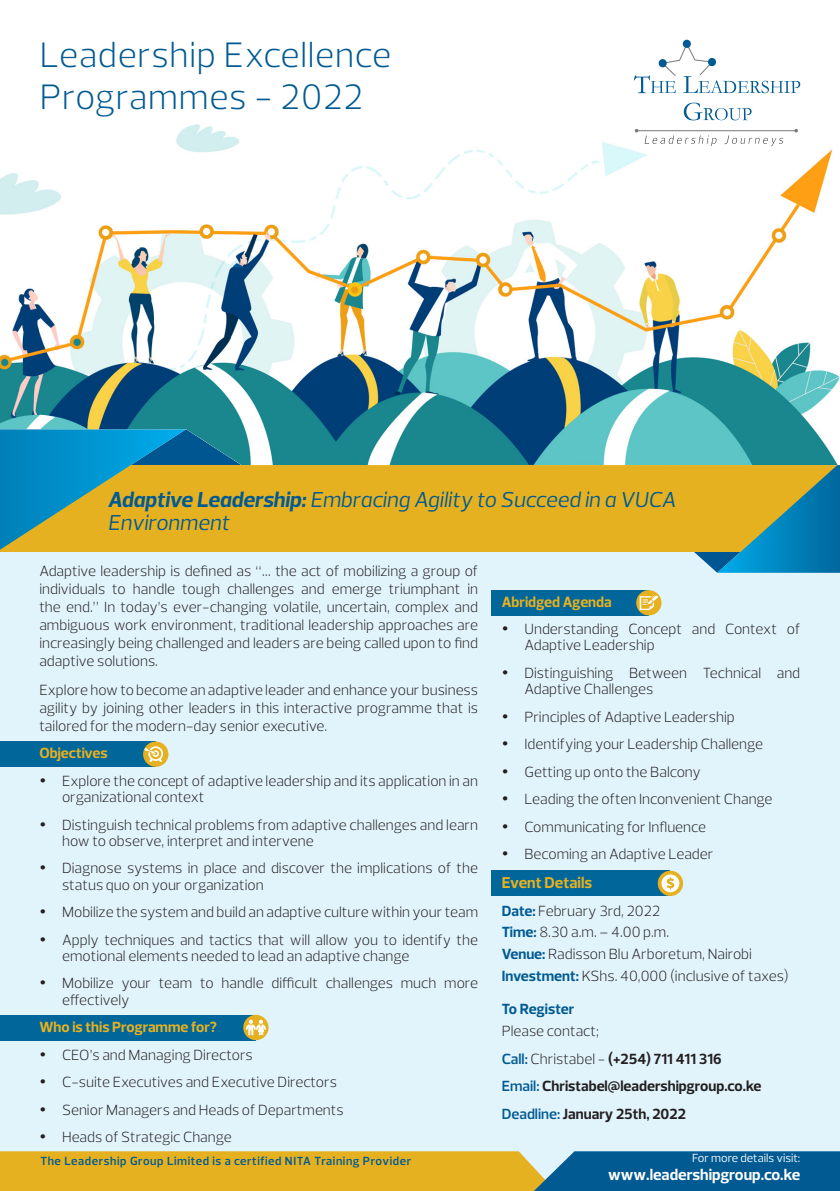
<style>
.page{position:relative;width:840px;height:1191px;background:#fff}
.page>*{position:absolute;margin:0;border:0;box-sizing:border-box;transform-origin:0 0}
.t1{font:300 36px/42px "Prelo";letter-spacing:.02em;color:#015a92}
.List_Paragraph{font:italic 22px/23.8px "Prelo";color:#015a92}
.t2{font:700 16px "Prelo";color:#fff}
.t3{font:700 16px "Prelo";color:#e6b120}
.Normal__Web{font:300 15px/18px "Prelo";color:#231f20}
.t4{font:700 15px "Prelo";color:#231f20}
.t5{font:700 15px "Prelo";color:#e6b120}
.t6{font:700 15px "Prelo";color:#015a92}
.t7{font:600 12px "Prelo";letter-spacing:.05em;color:#015a92}
.t8{font:12px "Prelo";color:#fff}
.s1{font-weight:700}
.s2{font-weight:700;color:#015a92}
.s3{font-weight:600;color:#015a92}
.s4{font-weight:300}
</style>
<div class="page">
<div style="left:0;top:0;width:839px;height:1191px;background:#e1f4fc"></div>
<svg style="left:0;top:1151px;width:839px;height:40px;background:#98954d"></svg>
<div style="left:0;top:465px;width:839px;height:87px;background:#e6b120"></div>
<svg style="left:0;top:465px;width:131px;height:85px"></svg>
<svg style="left:669px;top:465px;width:170px;height:108px"></svg>
<div style="left:0;top:1015px;width:256px;height:25px;background:#01669a"></div>
<div style="left:243px;top:1015px;width:25px;height:25px;background:#e6b120;border-radius:50%"></div>
<svg style="left:246px;top:1019px;width:20px;height:16px"></svg>
<div style="left:0;top:0;width:839px;height:54px;background:#fff"></div>
<img style="left:0;top:54px;width:839px;height:411px">
<div style="left:635px;top:590px;width:26px;height:25px;background:#e6b120;border-radius:50%"></div>
<svg style="left:491px;top:590px;width:167px;height:25px;background:#1b7092"></svg>
<div style="left:0;top:741px;width:156px;height:26px;background:#01669a"></div>
<div style="left:143px;top:741px;width:25px;height:26px;background:#e6b120;border-radius:50%"></div>
<svg style="left:144px;top:746px;width:19px;height:16px"></svg>
<svg style="left:657px;top:870px;width:25px;height:26px"></svg>
<svg style="left:491px;top:870px;width:188px;height:26px;background:#187098"></svg>
<svg style="left:683px;top:103px;width:68px;height:17px"></svg>
<div style="left:682px;top:39px;width:8px;height:9px;border:3px solid #015a92;border-radius:2px"></div>
<svg style="left:633px;top:41px;width:166px;height:52px;background:#ebf1f5"></svg>
<div style="left:658px;top:59px;width:8px;height:9px;border:3px solid #015a92;border-radius:2px"></div>
<svg style="left:644px;top:135px;width:72px;height:11px"></svg>
<svg style="left:724px;top:136px;width:58px;height:10px"></svg>
<hr style="left:636px;top:130px;width:159px;height:1px;background:#76787b">
<p class="t1" style="left:40px;top:34px;width:353px">Leadership Excellence<br>Programmes - 2022</p>
<p class="List_Paragraph" style="left:108px;top:487px;width:569px"><span class="s1">Adaptive Leadership:</span> Embracing Agility to Succeed in a VUCA<br>Environment</p>
<p class="Normal__Web" style="left:39px;top:561px;width:440px;text-align:justify">Adaptive leadership is defined as “… the act of mobilizing a group of individuals to handle tough challenges and emerge triumphant in the end.” In today’s ever-changing volatile, uncertain, complex and ambiguous work environment, traditional leadership approaches are increasingly being challenged and leaders are being called upon to find adaptive solutions.</p>
<p class="Normal__Web" style="left:39px;top:681px;width:440px;text-align:justify">Explore how to become an adaptive leader and enhance your business agility by joining other leaders in this interactive programme that is tailored for the modern-day senior executive.</p>
<p class="t5" style="left:39px;top:744px;width:70px">Objectives</p>
<p class="Normal__Web" style="left:62px;top:773px;width:417px;line-height:16.2px;text-indent:-23px">• Explore the concept of adaptive leadership and its application in an organizational context</p>
<p class="Normal__Web" style="left:62px;top:816px;width:417px;line-height:16.2px;text-indent:-23px">• Distinguish technical problems from adaptive challenges and learn how to observe, interpret and intervene</p>
<p class="Normal__Web" style="left:62px;top:860px;width:417px;line-height:16.2px;text-indent:-23px">• Diagnose systems in place and discover the implications of the status quo on your organization</p>
<p class="Normal__Web" style="left:39px;top:903px;width:440px">• Mobilize the system and build an adaptive culture within your team</p>
<p class="Normal__Web" style="left:62px;top:931px;width:417px;line-height:16.2px;text-indent:-23px">• Apply techniques and tactics that will allow you to identify the emotional elements needed to lead an adaptive change</p>
<p class="Normal__Web" style="left:62px;top:975px;width:417px;line-height:16.2px;text-indent:-23px">• Mobilize your team to handle difficult challenges much more effectively</p>
<p class="t5" style="left:39px;top:1017px;width:179px">Who is this Programme for?</p>
<p class="Normal__Web" style="left:39px;top:1045px;width:215px">• CEO’s and Managing Directors</p>
<p class="Normal__Web" style="left:39px;top:1073px;width:299px">• C-suite Executives and Executive Directors</p>
<p class="Normal__Web" style="left:39px;top:1100px;width:306px">• Senior Managers and Heads of Departments</p>
<p class="Normal__Web" style="left:39px;top:1128px;width:194px">• Heads of Strategic Change</p>
<p class="t5" style="left:501px;top:592px;width:111px">Abridged Agenda</p>
<p class="Normal__Web" style="left:524px;top:621px;width:277px;line-height:16.2px;text-indent:-23px">• Understanding Concept and Context of<br>Adaptive Leadership</p>
<p class="Normal__Web" style="left:524px;top:665px;width:277px;line-height:16.2px;text-indent:-23px">• Distinguishing Between Technical and<br>Adaptive Challenges</p>
<p class="Normal__Web" style="left:501px;top:707px;width:234px">• Principles of Adaptive Leadership</p>
<p class="Normal__Web" style="left:501px;top:735px;width:263px">• Identifying your Leadership Challenge</p>
<p class="Normal__Web" style="left:501px;top:763px;width:201px">• Getting up onto the Balcony</p>
<p class="Normal__Web" style="left:501px;top:790px;width:272px">• Leading the often Inconvenient Change</p>
<p class="Normal__Web" style="left:501px;top:818px;width:206px">• Communicating for Influence</p>
<p class="Normal__Web" style="left:501px;top:845px;width:213px">• Becoming an Adaptive Leader</p>
<p class="t3" style="left:501px;top:872px;width:92px">Event Details</p>
<p class="Normal__Web" style="left:501px;top:901px;width:160px"><span class="s2">Date:</span> February 3rd, 2022</p>
<p class="Normal__Web" style="left:501px;top:923px;width:169px"><span class="s2">Time:</span> 8.30 a.m. – 4.00 p.m.</p>
<p class="Normal__Web" style="left:501px;top:945px;width:252px"><span class="s2">Venue:</span> Radisson Blu Arboretum, Nairobi</p>
<p class="Normal__Web" style="left:501px;top:967px;width:288px"><span class="s2">Investment:</span> KShs. 40,000 (inclusive of taxes)</p>
<p class="t6" style="left:501px;top:1000px;width:74px">To Register</p>
<p class="Normal__Web" style="left:501px;top:1022px;width:99px">Please contact;</p>
<p class="t4" style="left:501px;top:1049px;width:221px"><span class="s3">Call:</span> <span class="s4">Christabel -</span> (+254) 711 411 316</p>
<p class="t4" style="left:501px;top:1077px;width:261px"><span class="s3">Email:</span> Christabel@leadershipgroup.co.ke</p>
<p class="t4" style="left:501px;top:1104px;width:186px"><span class="s3">Deadline:</span> January 25th, 2022</p>
<p class="t7" style="left:40px;top:1153px;width:372px">The Leadership Group Limited is a certified NITA Training Provider</p>
<p class="t8" style="left:691px;top:1150px;width:110px">For more details visit:</p>
<p class="t2" style="left:608px;top:1164px;width:193px">www.leadershipgroup.co.ke</p>
</div>
